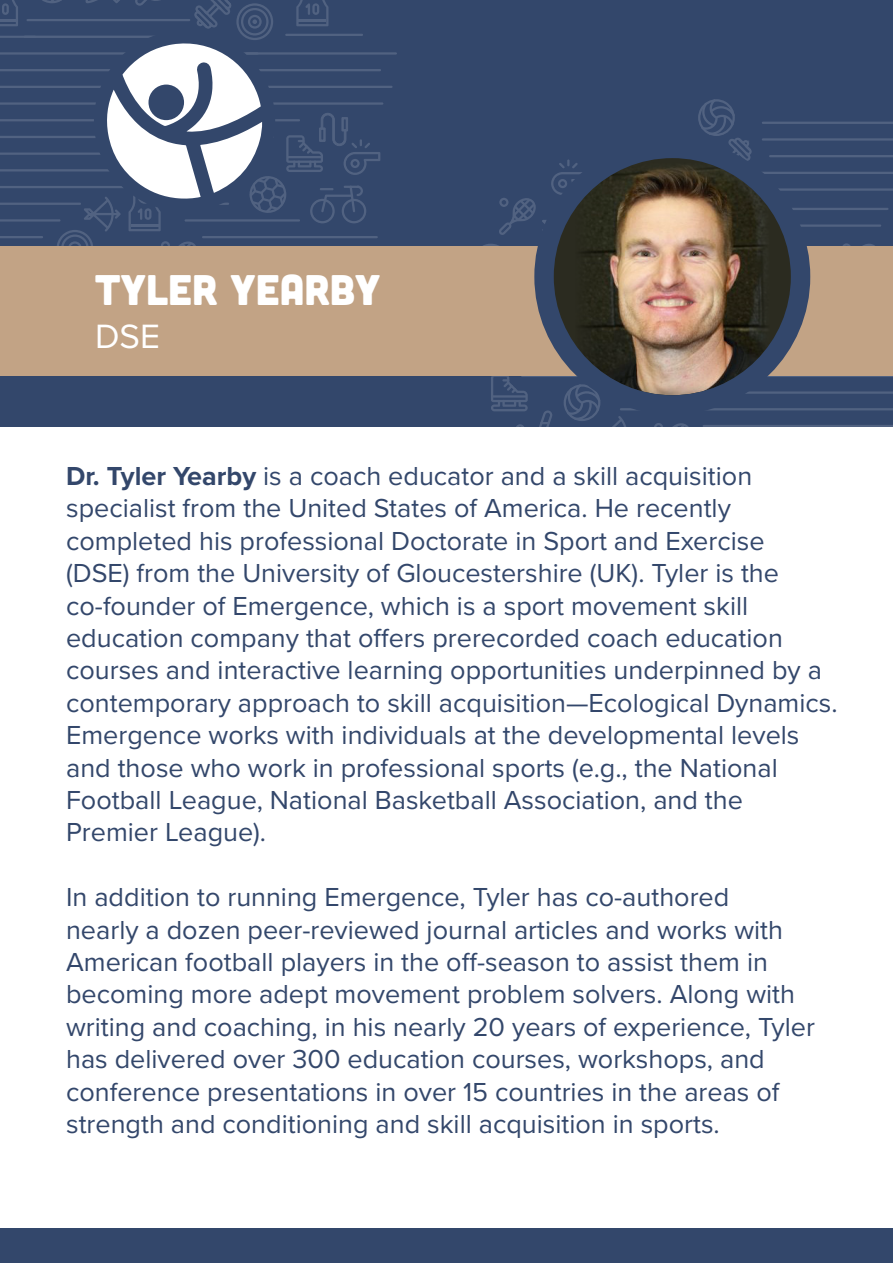
<style>
.page{position:relative;width:893px;height:1263px;background:#33476b}
.page>*{position:absolute;margin:0;border:0;box-sizing:border-box;transform-origin:0 0}
.t1{font:42.75px "Cubano";color:#fff}
.t2{font:34.95px "Proxima Nova";color:#fff}
.t3{font:27px/32.4px "Proxima Nova";color:#33476b}
.s1{font-weight:700}
</style>
<div class="page">
<hr style="left:28px;top:19px;width:161px;height:2px;background:#fff">
<hr style="left:0;top:52px;width:257px;height:3px;background:#fff">
<hr style="left:246px;top:52px;width:150px;height:3px;background:#fff">
<hr style="left:0;top:69px;width:380px;height:2px;background:#fff">
<hr style="left:0;top:86px;width:391px;height:2px;background:#fff">
<hr style="left:0;top:102px;width:382px;height:3px;background:#fff">
<hr style="left:0;top:119px;width:299px;height:2px;background:#fff">
<hr style="left:0;top:36px;width:35px;height:2px;background:#fff">
<hr style="left:0;top:136px;width:273px;height:2px;background:#fff">
<hr style="left:0;top:152px;width:264px;height:3px;background:#fff">
<hr style="left:0;top:169px;width:255px;height:2px;background:#fff">
<hr style="left:0;top:186px;width:234px;height:2px;background:#fff">
<hr style="left:0;top:203px;width:80px;height:2px;background:#fff">
<hr style="left:0;top:219px;width:59px;height:3px;background:#fff">
<hr style="left:0;top:236px;width:42px;height:2px;background:#fff">
<svg style="left:0;top:0;width:18px;height:26px"></svg>
<svg style="left:34px;top:0;width:346px;height:246px"></svg>
<hr style="left:763px;top:122px;width:130px;height:2px;background:#fff">
<hr style="left:763px;top:138px;width:130px;height:3px;background:#fff">
<hr style="left:770px;top:155px;width:123px;height:2px;background:#fff">
<hr style="left:755px;top:172px;width:138px;height:2px;background:#fff">
<hr style="left:763px;top:188px;width:130px;height:3px;background:#fff">
<hr style="left:788px;top:208px;width:99px;height:2px;background:#fff">
<hr style="left:794px;top:224px;width:86px;height:3px;background:#fff">
<hr style="left:522px;top:375px;width:371px;height:2px;background:#fff">
<hr style="left:615px;top:391px;width:278px;height:3px;background:#fff">
<hr style="left:621px;top:408px;width:272px;height:2px;background:#fff">
<hr style="left:704px;top:425px;width:189px;height:2px;background:#fff">
<svg style="left:483px;top:244px;width:16px;height:2px"></svg>
<svg style="left:491px;top:376px;width:61px;height:52px"></svg>
<svg style="left:564px;top:386px;width:70px;height:42px"></svg>
<svg style="left:499px;top:198px;width:37px;height:37px"></svg>
<svg style="left:843px;top:243px;width:32px;height:3px"></svg>
<svg style="left:654px;top:423px;width:65px;height:5px"></svg>
<svg style="left:542px;top:99px;width:235px;height:125px"></svg>
<div style="left:0;top:246px;width:893px;height:130px;background:#c2a385"></div>
<svg style="left:544px;top:148px;width:256px;height:257px;fill:#2b2b20"></svg>
<img style="left:575px;top:163px;width:195px;height:232px">
<div style="left:534px;top:139px;width:276px;height:276px;border:19px solid #33476b;border-radius:50%"></div>
<div style="left:0;top:428px;width:893px;height:800px;background:#fff"></div>
<p class="t1" style="left:95px;top:262px;width:287px">TYLER YEARBY</p>
<p class="t2" style="left:95px;top:310px;width:66px">DSE</p>
<p class="t3" style="left:66px;top:459px;width:773px"><span class="s1">Dr. Tyler Yearby</span> is a coach educator and a skill acquisition specialist from the United States of America. He recently completed his professional Doctorate in Sport and Exercise<br>(DSE) from the University of Gloucestershire (UK). Tyler is the co-founder of Emergence, which is a sport movement skill education company that offers prerecorded coach education courses and interactive learning opportunities underpinned by a contemporary approach to skill acquisition—Ecological Dynamics.<br>Emergence works with individuals at the developmental levels and those who work in professional sports (e.g., the National Football League, National Basketball Association, and the Premier League).</p>
<p class="t3" style="left:66px;top:880px;width:750px">In addition to running Emergence, Tyler has co-authored<br>nearly a dozen peer-reviewed journal articles and works with American football players in the off-season to assist them in becoming more adept movement problem solvers. Along with writing and coaching, in his nearly 20 years of experience, Tyler has delivered over 300 education courses, workshops, and conference presentations in over 15 countries in the areas of strength and conditioning and skill acquisition in sports.</p>
</div>
